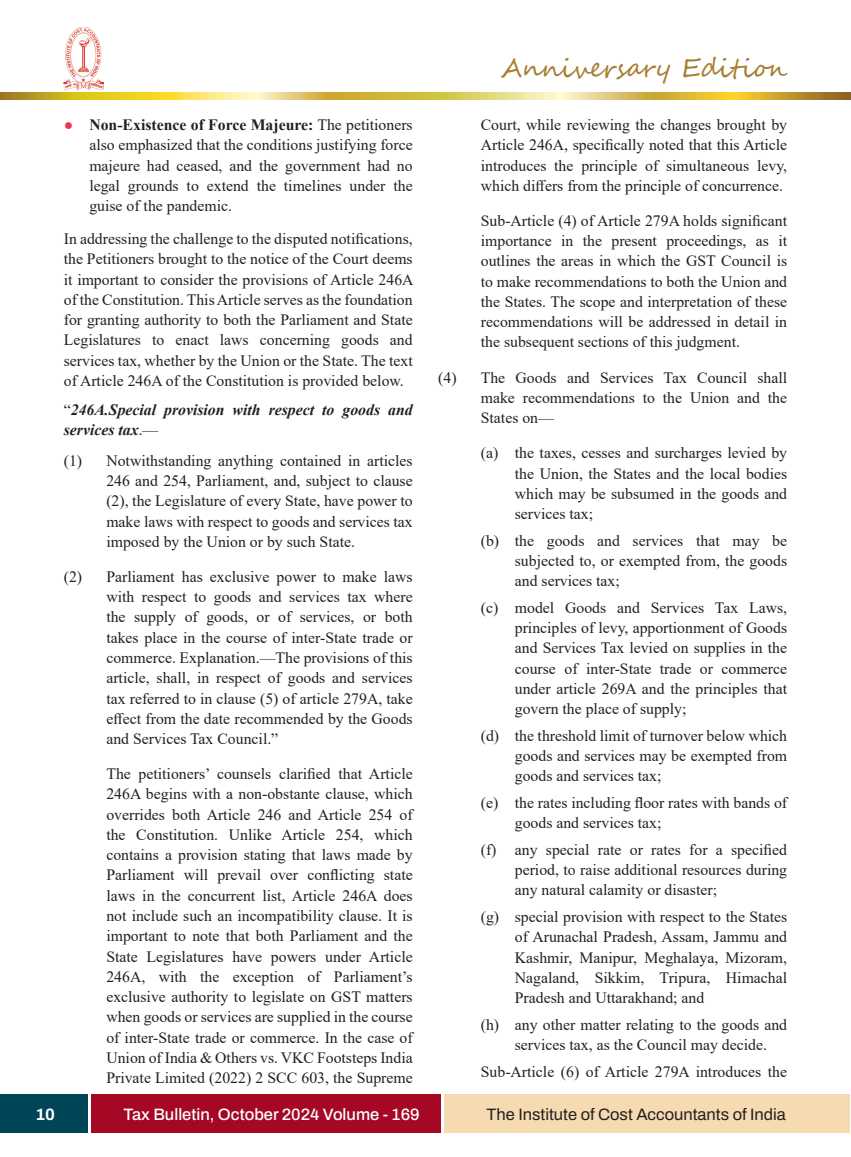
<style>
.page{position:relative;width:851px;height:1157px;background:#fff}
.page>*{position:absolute;margin:0;border:0;box-sizing:border-box;transform-origin:0 0}
.t1{font:25.5px "Segoe Script";color:#a87d30}
.t2{font:16.5px "Archivo";color:#231f20}
.t3{font:500 16.5px "Archivo";color:#fff}
.t4{font:700 16.5px "Archivo";color:#fff}
.Tab_Setting_1{font:15.75px/20.2px "Times New Roman";color:#231f20;text-align:justify}
.Tab_Setting_2{font:15.75px/20.2px "Times New Roman";color:#231f20;text-align:justify}
.Body{font:15.75px/20.2px "Times New Roman";color:#231f20;text-align:justify}
.Body-2{font:italic 700 15.75px/20.2px "Times New Roman";color:#231f20}
.s1{font-family:"Arial";font-weight:700;color:#ee3358}
.s2{font-weight:700}
.s3{font-weight:400;font-style:normal}
</style>
<div class="page">
<div style="left:444px;top:1094px;width:406px;height:38px;background:#f6dab1"></div>
<div style="left:0;top:1094px;width:88px;height:38px;background:#004458"></div>
<div style="left:91px;top:1094px;width:350px;height:38px;background:#a50725"></div>
<img style="left:64px;top:26px;width:39px;height:64px">
<svg style="left:0;top:92px;width:850px;height:8px;background:#dbc252"></svg>
<p class="Tab_Setting_1" style="left:89px;top:114px;width:325px;text-indent:-26px"><span class="s1">●</span> <span class="s2">Non-Existence of Force Majeure:</span> The petitioners also emphasized that the conditions justifying force majeure had ceased, and the government had no legal grounds to extend the timelines under the guise of the pandemic.</p>
<p class="Body" style="left:64px;top:228px;width:351px">In addressing the challenge to the disputed notifications, the Petitioners brought to the notice of the Court deems it important to consider the provisions of Article 246A of the Constitution. This Article serves as the foundation for granting authority to both the Parliament and State Legislatures to enact laws concerning goods and services tax, whether by the Union or the State. The text of Article 246A of the Constitution is provided below.</p>
<p class="Body-2" style="left:64px;top:399px;width:350px"><span class="s3">“</span>246A.Special provision with respect to goods and services tax<span class="s3">.—</span></p>
<p class="Tab_Setting_1" style="left:106px;top:450px;width:308px;text-indent:-43px">(1) Notwithstanding anything contained in articles 246 and 254, Parliament, and, subject to clause (2), the Legislature of every State, have power to make laws with respect to goods and services tax imposed by the Union or by such State.</p>
<p class="Tab_Setting_1" style="left:106px;top:566px;width:308px;text-indent:-43px">(2) Parliament has exclusive power to make laws with respect to goods and services tax where the supply of goods, or of services, or both takes place in the course of inter-State trade or commerce. Explanation.—The provisions of this article, shall, in respect of goods and services tax referred to in clause (5) of article 279A, take effect from the date recommended by the Goods and Services Tax Council.”</p>
<p class="Tab_Setting_1" style="left:106px;top:763px;width:308px">The petitioners’ counsels clarified that Article 246A begins with a non-obstante clause, which overrides both Article 246 and Article 254 of the Constitution. Unlike Article 254, which contains a provision stating that laws made by Parliament will prevail over conflicting state laws in the concurrent list, Article 246A does not include such an incompatibility clause. It is important to note that both Parliament and the State Legislatures have powers under Article 246A, with the exception of Parliament’s exclusive authority to legislate on GST matters when goods or services are supplied in the course of inter-State trade or commerce. In the case of Union of India &amp; Others vs. VKC Footsteps India Private Limited (2022) 2 SCC 603, the Supreme</p>
<h1 class="t1" style="left:501px;top:48px;width:288px">Anniversary Edition</h1>
<p class="Tab_Setting_1" style="left:480px;top:114px;width:308px">Court, while reviewing the changes brought by Article 246A, specifically noted that this Article introduces the principle of simultaneous levy, which differs from the principle of concurrence.</p>
<p class="Tab_Setting_1" style="left:480px;top:210px;width:308px">Sub-Article (4) of Article 279A holds significant importance in the present proceedings, as it outlines the areas in which the GST Council is to make recommendations to both the Union and the States. The scope and interpretation of these recommendations will be addressed in detail in the subsequent sections of this judgment.</p>
<p class="Tab_Setting_1" style="left:480px;top:367px;width:308px;text-indent:-43px">(4) The Goods and Services Tax Council shall make recommendations to the Union and the States on—</p>
<p class="Tab_Setting_2" style="left:514px;top:442px;width:274px;text-indent:-34px">(a) the taxes, cesses and surcharges levied by the Union, the States and the local bodies which may be subsumed in the goods and services tax;</p>
<p class="Tab_Setting_2" style="left:514px;top:530px;width:274px;text-indent:-34px">(b) the goods and services that may be subjected to, or exempted from, the goods and services tax;</p>
<p class="Tab_Setting_2" style="left:514px;top:597px;width:274px;text-indent:-34px">(c) model Goods and Services Tax Laws, principles of levy, apportionment of Goods and Services Tax levied on supplies in the course of inter-State trade or commerce under article 269A and the principles that govern the place of supply;</p>
<p class="Tab_Setting_2" style="left:514px;top:725px;width:274px;text-indent:-34px">(d) the threshold limit of turnover below which goods and services may be exempted from goods and services tax;</p>
<p class="Tab_Setting_2" style="left:514px;top:792px;width:274px;text-indent:-34px">(e) the rates including floor rates with bands of goods and services tax;</p>
<p class="Tab_Setting_2" style="left:514px;top:839px;width:274px;text-indent:-34px">(f) any special rate or rates for a specified period, to raise additional resources during any natural calamity or disaster;</p>
<p class="Tab_Setting_2" style="left:514px;top:906px;width:274px;text-indent:-34px">(g) special provision with respect to the States of Arunachal Pradesh, Assam, Jammu and Kashmir, Manipur, Meghalaya, Mizoram, Nagaland, Sikkim, Tripura, Himachal Pradesh and Uttarakhand; and</p>
<p class="Tab_Setting_2" style="left:514px;top:1013px;width:274px;text-indent:-34px">(h) any other matter relating to the goods and services tax, as the Council may decide.</p>
<p class="Tab_Setting_1" style="left:480px;top:1060px;width:308px">Sub-Article (6) of Article 279A introduces the</p>
<p class="t4" style="left:35px;top:1102px;width:21px">10</p>
<p class="t2" style="left:486px;top:1102px;width:301px">The Institute of Cost Accountants of India</p>
<p class="t3" style="left:123px;top:1102px;width:298px">Tax Bulletin, October 2024 Volume - 169</p>
</div>
